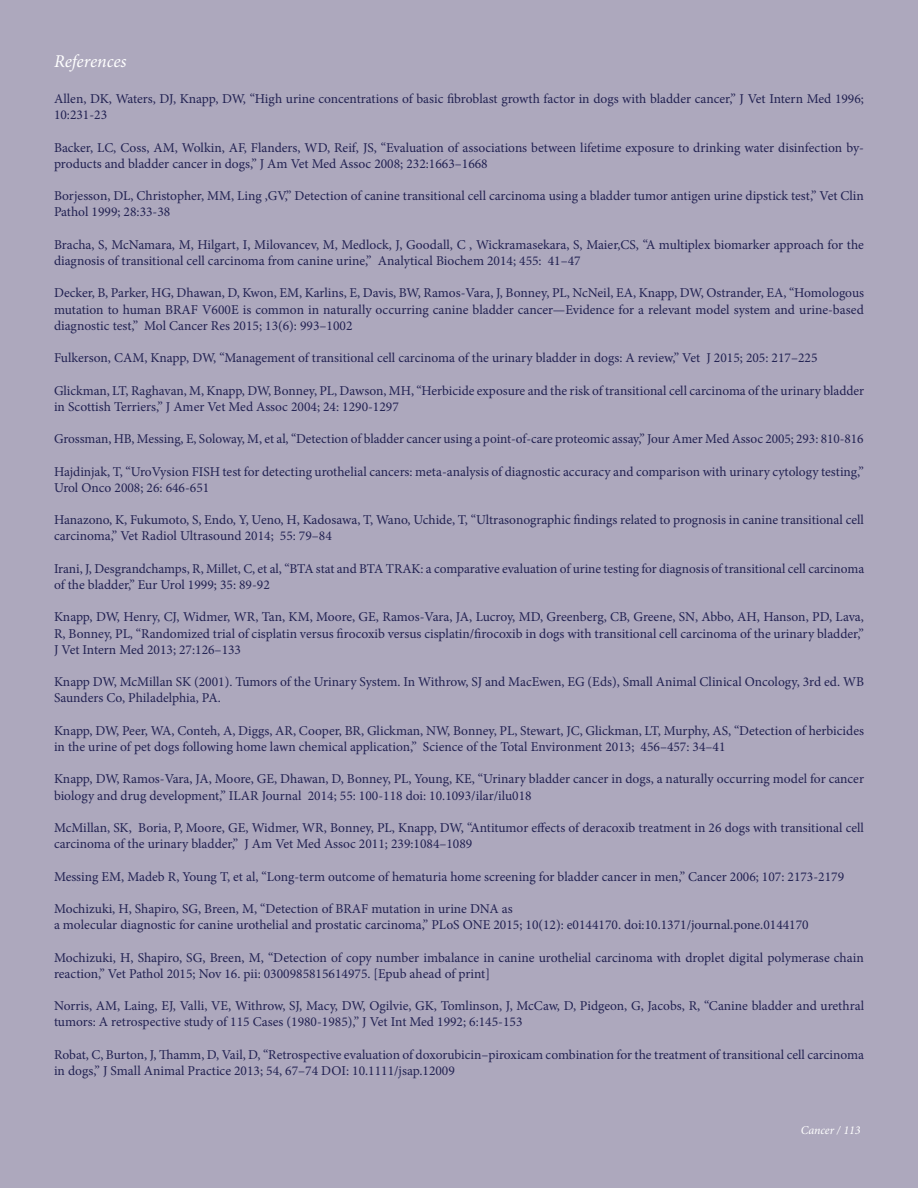
<style>
.page{position:relative;width:918px;height:1188px;background:#ada8bd}
.page>*{position:absolute;margin:0;border:0;box-sizing:border-box;transform-origin:0 0}
.t1{font:italic 18px "Minion Pro";letter-spacing:-.005em;color:#fff}
.t2{font:13.5px/16.2px "Minion Pro";color:#222252}
.t3{font:italic 12px "Minion Pro";color:#fff}
</style>
<div class="page">
<p class="t1" style="left:54px;top:49px;width:74px">References</p>
<p class="t2" style="left:54px;top:91px;width:812px">Allen, DK, Waters, DJ, Knapp, DW, “High urine concentrations of basic fibroblast growth factor in dogs with bladder cancer,” J Vet Intern Med 1996;<br>10:231-23</p>
<p class="t2" style="left:54px;top:139px;width:812px">Backer, LC, Coss, AM, Wolkin, AF, Flanders, WD, Reif, JS, “Evaluation of associations between lifetime exposure to drinking water disinfection by&shy;products and bladder cancer in dogs,” J Am Vet Med Assoc 2008; 232:1663–1668</p>
<p class="t2" style="left:54px;top:188px;width:812px">Borjesson, DL, Christopher, MM, Ling ,GV,” Detection of canine transitional cell carcinoma using a bladder tumor antigen urine dipstick test,” Vet Clin<br>Pathol 1999; 28:33-38</p>
<p class="t2" style="left:54px;top:237px;width:811px">Bracha, S, McNamara, M, Hilgart, I, Milovancev, M, Medlock, J, Goodall, C , Wickramasekara, S, Maier,CS, “A multiplex biomarker approach for the diagnosis of transitional cell carcinoma from canine urine,” Analytical Biochem 2014; 455: 41–47</p>
<p class="t2" style="left:54px;top:285px;width:812px;text-align:justify">Decker, B, Parker, HG, Dhawan, D, Kwon, EM, Karlins, E, Davis, BW, Ramos-Vara, J, Bonney, PL, NcNeil, EA, Knapp, DW, Ostrander, EA, “Homologous mutation to human BRAF V600E is common in naturally occurring canine bladder cancer—Evidence for a relevant model system and urine-based diagnostic test,” Mol Cancer Res 2015; 13(6): 993–1002</p>
<p class="t2" style="left:54px;top:350px;width:765px">Fulkerson, CAM, Knapp, DW, “Management of transitional cell carcinoma of the urinary bladder in dogs: A review,” Vet J 2015; 205: 217–225</p>
<p class="t2" style="left:54px;top:382px;width:812px">Glickman, LT, Raghavan, M, Knapp, DW, Bonney, PL, Dawson, MH, “Herbicide exposure and the risk of transitional cell carcinoma of the urinary bladder in Scottish Terriers,” J Amer Vet Med Assoc 2004; 24: 1290-1297</p>
<p class="t2" style="left:54px;top:431px;width:811px">Grossman, HB, Messing, E, Soloway, M, et al, “Detection of bladder cancer using a point-of-care proteomic assay,” Jour Amer Med Assoc 2005; 293: 810-816</p>
<p class="t2" style="left:54px;top:463px;width:811px">Hajdinjak, T, “UroVysion FISH test for detecting urothelial cancers: meta-analysis of diagnostic accuracy and comparison with urinary cytology testing,”<br>Urol Onco 2008; 26: 646-651</p>
<p class="t2" style="left:54px;top:512px;width:812px">Hanazono, K, Fukumoto, S, Endo, Y, Ueno, H, Kadosawa, T, Wano, Uchide, T, “Ultrasonographic findings related to prognosis in canine transitional cell carcinoma,” Vet Radiol Ultrasound 2014; 55: 79–84</p>
<p class="t2" style="left:54px;top:561px;width:812px">Irani, J, Desgrandchamps, R, Millet, C, et al, “BTA stat and BTA TRAK: a comparative evaluation of urine testing for diagnosis of transitional cell carcinoma of the bladder,” Eur Urol 1999; 35: 89-92</p>
<p class="t2" style="left:54px;top:609px;width:812px;text-align:justify">Knapp, DW, Henry, CJ, Widmer, WR, Tan, KM, Moore, GE, Ramos-Vara, JA, Lucroy, MD, Greenberg, CB, Greene, SN, Abbo, AH, Hanson, PD, Lava, R, Bonney, PL, “Randomized trial of cisplatin versus firocoxib versus cisplatin/firocoxib in dogs with transitional cell carcinoma of the urinary bladder,” J Vet Intern Med 2013; 27:126–133</p>
<p class="t2" style="left:54px;top:674px;width:812px">Knapp DW, McMillan SK (2001). Tumors of the Urinary System. In Withrow, SJ and MacEwen, EG (Eds), Small Animal Clinical Oncology, 3rd ed. WB<br>Saunders Co, Philadelphia, PA.</p>
<p class="t2" style="left:54px;top:723px;width:812px">Knapp, DW, Peer, WA, Conteh, A, Diggs, AR, Cooper, BR, Glickman, NW, Bonney, PL, Stewart, JC, Glickman, LT, Murphy, AS, “Detection of herbicides in the urine of pet dogs following home lawn chemical application,” Science of the Total Environment 2013; 456–457: 34–41</p>
<p class="t2" style="left:54px;top:771px;width:812px">Knapp, DW, Ramos-Vara, JA, Moore, GE, Dhawan, D, Bonney, PL, Young, KE, “Urinary bladder cancer in dogs, a naturally occurring model for cancer biology and drug development,” ILAR Journal 2014; 55: 100-118 doi: 10.1093/ilar/ilu018</p>
<p class="t2" style="left:54px;top:820px;width:811px">McMillan, SK, Boria, P, Moore, GE, Widmer, WR, Bonney, PL, Knapp, DW, “Antitumor effects of deracoxib treatment in 26 dogs with transitional cell carcinoma of the urinary bladder,” J Am Vet Med Assoc 2011; 239:1084–1089</p>
<p class="t2" style="left:54px;top:868px;width:792px">Messing EM, Madeb R, Young T, et al, “Long-term outcome of hematuria home screening for bladder cancer in men,” Cancer 2006; 107: 2173-2179</p>
<p class="t2" style="left:54px;top:901px;width:460px">Mochizuki, H, Shapiro, SG, Breen, M, “Detection of BRAF mutation in urine DNA as</p>
<p class="t2" style="left:54px;top:917px;width:756px">a molecular diagnostic for canine urothelial and prostatic carcinoma,” PLoS ONE 2015; 10(12): e0144170. doi:10.1371/journal.pone.0144170</p>
<p class="t2" style="left:54px;top:949px;width:811px">Mochizuki, H, Shapiro, SG, Breen, M, “Detection of copy number imbalance in canine urothelial carcinoma with droplet digital polymerase chain reaction,” Vet Pathol 2015; Nov 16. pii: 0300985815614975. [Epub ahead of print]</p>
<p class="t2" style="left:54px;top:998px;width:812px">Norris, AM, Laing, EJ, Valli, VE, Withrow, SJ, Macy, DW, Ogilvie, GK, Tomlinson, J, McCaw, D, Pidgeon, G, Jacobs, R, “Canine bladder and urethral tumors: A retrospective study of 115 Cases (1980-1985),” J Vet Int Med 1992; 6:145-153</p>
<p class="t2" style="left:54px;top:1047px;width:812px">Robat, C, Burton, J, Thamm, D, Vail, D, “Retrospective evaluation of doxorubicin–piroxicam combination for the treatment of transitional cell carcinoma in dogs,” J Small Animal Practice 2013; 54, 67–74 DOI: 10.1111/jsap.12009</p>
<p class="t3" style="left:801px;top:1122px;width:61px">Cancer / 113</p>
</div>
